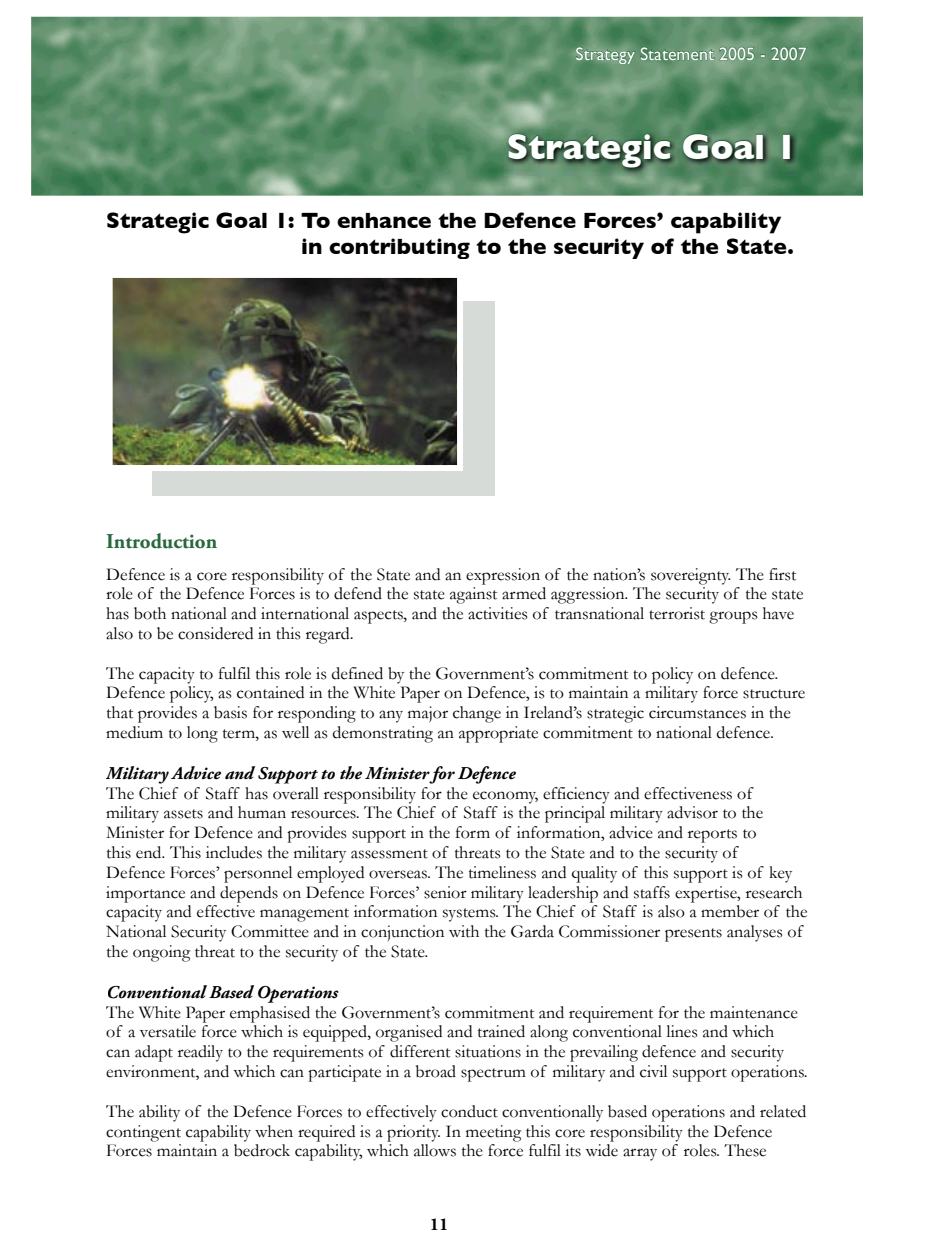
<style>
.page{position:relative;width:927px;height:1259px;background:#fff}
.page>*{position:absolute;margin:0;border:0;box-sizing:border-box;transform-origin:0 0}
.t1{font:700 36px "Gill Sans";color:#fff}
.t2{font:700 22.5px/25.5px "Gill Sans";color:#000}
.t3{font:700 21px "Adobe Garamond Pro";color:#28683e}
.t4{font:18px/19.8px "Garamond";color:#000}
.t5{font:italic 700 18px "Adobe Garamond Pro";color:#000}
.t6{font:18px "Gill Sans";color:#fff}
.t7{font:700 18px "Adobe Garamond Pro";color:#000}
</style>
<div class="page">
<img style="left:31px;top:17px;width:832px;height:179px">
<div style="left:110px;top:276px;width:385px;height:220px;background:#d6dbd7"></div>
<img style="left:114px;top:279px;width:342px;height:185px">
<div style="left:107px;top:272px;width:356px;height:199px;border:6px solid #fff"></div>
<div style="left:459px;top:272px;width:46px;height:29px;background:#fff"></div>
<div style="left:106px;top:469px;width:46px;height:29px;background:#fff"></div>
<img style="left:505px;top:131px;width:293px;height:44px">
<svg style="left:508px;top:133px;width:163px;height:35px;background:#3b5e45"></svg>
<svg style="left:683px;top:133px;width:72px;height:27px;background:#3b5a44"></svg>
<div style="left:756px;top:134px;width:7px;height:25px;border:1px solid #28683e"></div>
<div style="left:783px;top:134px;width:7px;height:25px;border:1px solid #28683e"></div>
<svg style="left:576px;top:47px;width:189px;height:17px;background:#5a8c68"></svg>
<svg style="left:771px;top:47px;width:37px;height:14px"></svg>
<p class="t6" style="left:575px;top:43px;width:233px">Strategy Statement 2005 - 2007</p>
<h1 class="t1" style="left:506px;top:125px;width:292px">Strategic Goal 1</h1>
<p class="t2" style="left:301px;top:208px;width:494px;text-indent:-195px">Strategic Goal 1: To enhance the Defence Forces’ capability in contributing to the security of the State.</p>
<p class="t3" style="left:106px;top:529px;width:112px">Introduction</p>
<p class="t4" style="left:106px;top:564px;width:699px">Defence is a core responsibility of the State and an expression of the nation’s sovereignty. The first role of the Defence Forces is to defend the state against armed aggression. The security of the state has both national and international aspects, and the activities of transnational terrorist groups have also to be considered in this regard.</p>
<p class="t4" style="left:106px;top:663px;width:700px">The capacity to fulfil this role is defined by the Government’s commitment to policy on defence.<br>Defence policy, as contained in the White Paper on Defence, is to maintain a military force structure that provides a basis for responding to any major change in Ireland’s strategic circumstances in the medium to long term, as well as demonstrating an appropriate commitment to national defence.</p>
<p class="t5" style="left:106px;top:762px;width:411px">Military Advice and Support to the Minister for Defence</p>
<p class="t4" style="left:106px;top:783px;width:703px">The Chief of Staff has overall responsibility for the economy, efficiency and effectiveness of military assets and human resources. The Chief of Staff is the principal military advisor to the Minister for Defence and provides support in the form of information, advice and reports to<br>this end. This includes the military assessment of threats to the State and to the security of<br>Defence Forces’ personnel employed overseas. The timeliness and quality of this support is of key importance and depends on Defence Forces’ senior military leadership and staffs expertise, research capacity and effective management information systems. The Chief of Staff is also a member of the National Security Committee and in conjunction with the Garda Commissioner presents analyses of the ongoing threat to the security of the State.</p>
<p class="t5" style="left:106px;top:981px;width:233px">Conventional Based Operations</p>
<p class="t4" style="left:106px;top:1002px;width:703px">The White Paper emphasised the Government’s commitment and requirement for the maintenance of a versatile force which is equipped, organised and trained along conventional lines and which<br>can adapt readily to the requirements of different situations in the prevailing defence and security environment, and which can participate in a broad spectrum of military and civil support operations.</p>
<p class="t4" style="left:106px;top:1101px;width:702px">The ability of the Defence Forces to effectively conduct conventionally based operations and related contingent capability when required is a priority. In meeting this core responsibility the Defence<br>Forces maintain a bedrock capability, which allows the force fulfil its wide array of roles. These</p>
<p class="t7" style="left:430px;top:1213px;width:20px">11</p>
</div>
